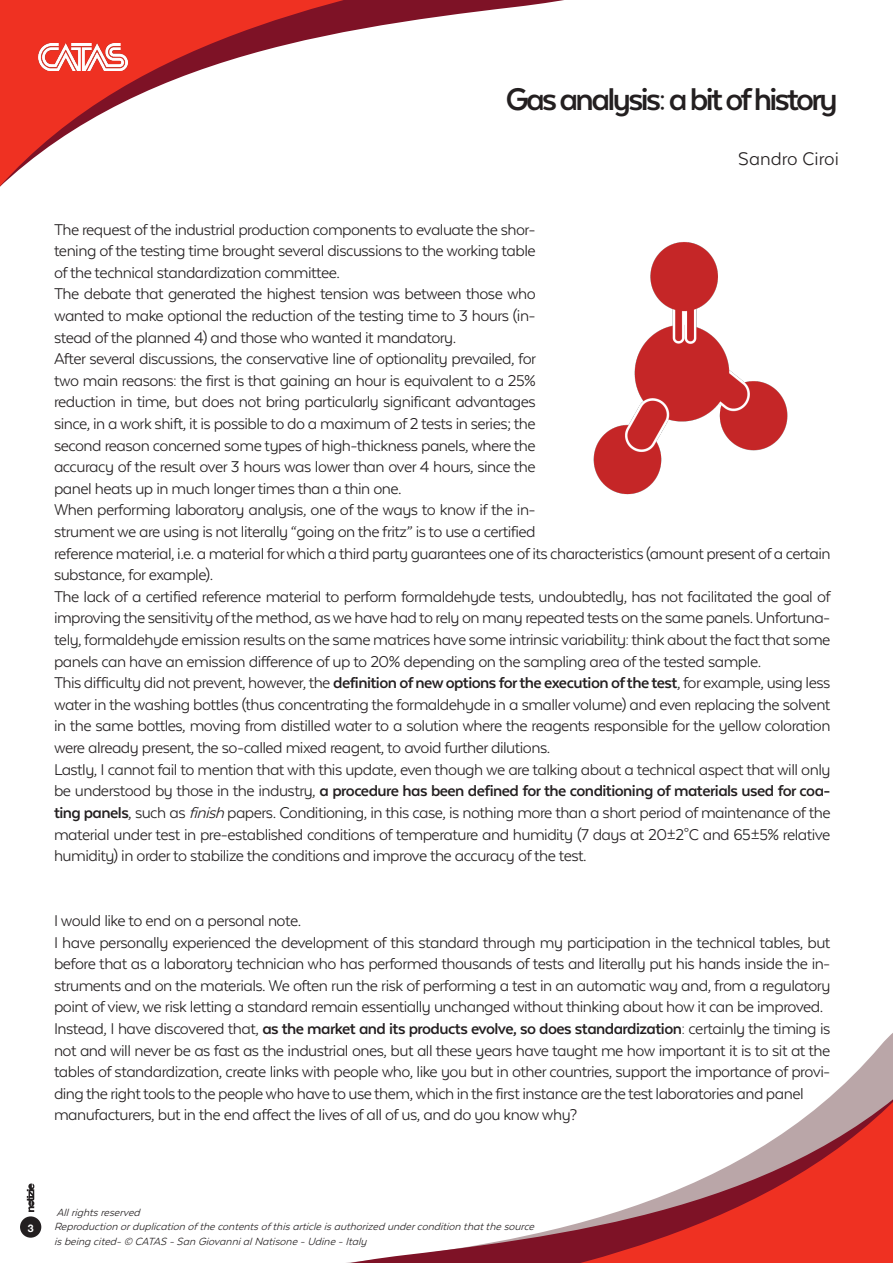
<style>
.page{position:relative;width:893px;height:1263px;background:#fff}
.page>*{position:absolute;margin:0;border:0;box-sizing:border-box;transform-origin:0 0}
.t1{font:700 36px "Texta Alt";letter-spacing:-.075em;color:#231f20}
.t2{font:21px "Texta Alt";color:#231f20}
.t3{font:18px/21.6px "Texta Alt";letter-spacing:-.03em;color:#231f20;text-align:justify}
.t4{font:italic 12px/14.4px "Texta Alt";color:#231f20}
.t5{font:700 10.5px "Helvetica Neue";color:#fff}
.s1{font-weight:700}
.s2{font-style:italic}
</style>
<div class="page">
<svg style="left:0;top:0;width:564px;height:187px"></svg>
<svg style="left:20px;top:1033px;width:873px;height:230px"></svg>
<div style="left:20px;top:1216px;width:21px;height:22px;background:#231f20;border-radius:50%"></div>
<svg style="left:27px;top:1183px;width:7px;height:29px"></svg>
<img style="left:38px;top:43px;width:89px;height:27px">
<img style="left:593px;top:242px;width:195px;height:253px">
<p class="t1" style="left:506px;top:81px;width:333px">Gas analysis: a bit of history</p>
<p class="t2" style="left:738px;top:148px;width:102px">Sandro Ciroi</p>
<p class="t3" style="left:54px;top:218px;width:483px">The request of the industrial production components to evaluate the shor&shy;tening of the testing time brought several discussions to the working table of the technical standardization committee.</p>
<p class="t3" style="left:54px;top:283px;width:483px">The debate that generated the highest tension was between those who wanted to make optional the reduction of the testing time to 3 hours (in&shy;stead of the planned 4) and those who wanted it mandatory.</p>
<p class="t3" style="left:54px;top:348px;width:484px">After several discussions, the conservative line of optionality prevailed, for two main reasons: the first is that gaining an hour is equivalent to a 25% reduction in time, but does not bring particularly significant advantages since, in a work shift, it is possible to do a maximum of 2 tests in series; the second reason concerned some types of high-thickness panels, where the accuracy of the result over 3 hours was lower than over 4 hours, since the panel heats up in much longer times than a thin one.</p>
<p class="t3" style="left:54px;top:499px;width:778px;text-align:left">When performing laboratory analysis, one of the ways to know if the in-<br>strument we are using is not literally “going on the fritz” is to use a certified<br>reference material, i.e. a material for which a third party guarantees one of its characteristics (amount present of a certain substance, for example).</p>
<p class="t3" style="left:54px;top:585px;width:778px">The lack of a certified reference material to perform formaldehyde tests, undoubtedly, has not facilitated the goal of improving the sensitivity of the method, as we have had to rely on many repeated tests on the same panels. Unfortuna&shy;tely, formaldehyde emission results on the same matrices have some intrinsic variability: think about the fact that some panels can have an emission difference of up to 20% depending on the sampling area of the tested sample.</p>
<p class="t3" style="left:54px;top:672px;width:778px">This difficulty did not prevent, however, the <span class="s1">definition of new options for the execution of the test</span>, for example, using less water in the washing bottles (thus concentrating the formaldehyde in a smaller volume) and even replacing the solvent in the same bottles, moving from distilled water to a solution where the reagents responsible for the yellow coloration were already present, the so-called mixed reagent, to avoid further dilutions.</p>
<p class="t3" style="left:54px;top:758px;width:778px">Lastly, I cannot fail to mention that with this update, even though we are talking about a technical aspect that will only be understood by those in the industry, <span class="s1">a procedure has been defined for the conditioning of materials used for coa&shy;ting panels</span>, such as <span class="s2">finish</span>papers. Conditioning, in this case, is nothing more than a short period of maintenance of the material under test in pre-established conditions of temperature and humidity (7 days at 20±2°C and 65±5% relative humidity) in order to stabilize the conditions and improve the accuracy of the test.</p>
<p class="t3" style="left:54px;top:909px;width:249px">I would like to end on a personal note.</p>
<p class="t3" style="left:54px;top:931px;width:778px">I have personally experienced the development of this standard through my participation in the technical tables, but before that as a laboratory technician who has performed thousands of tests and literally put his hands inside the in&shy;struments and on the materials. We often run the risk of performing a test in an automatic way and, from a regulatory point of view, we risk letting a standard remain essentially unchanged without thinking about how it can be improved.</p>
<p class="t3" style="left:54px;top:1017px;width:778px;text-align:left">Instead, I have discovered that, <span class="s1">as the market and its products evolve, so does standardization</span>: certainly the timing is not and will never be as fast as the industrial ones, but all these years have taught me how important it is to sit at the tables of standardization, create links with people who, like you but in other countries, support the importance of provi&shy;ding the right tools to the people who have to use them, which in the first instance are the test laboratories and panel manufacturers, but in the end affect the lives of all of us, and do you know why?</p>
<p class="t5" style="left:28px;top:1220px;width:7px">3</p>
<p class="t4" style="left:56px;top:1205px;width:88px">Allrightsreserved</p>
<p class="t4" style="left:54px;top:1219px;width:485px">Reproduction orduplication ofthecontentsofthisarticleisauthorized undercondition thatthesource isbeing cited-© CATAS -San GiovannialNatisone-Udine-Italy</p>
</div>
